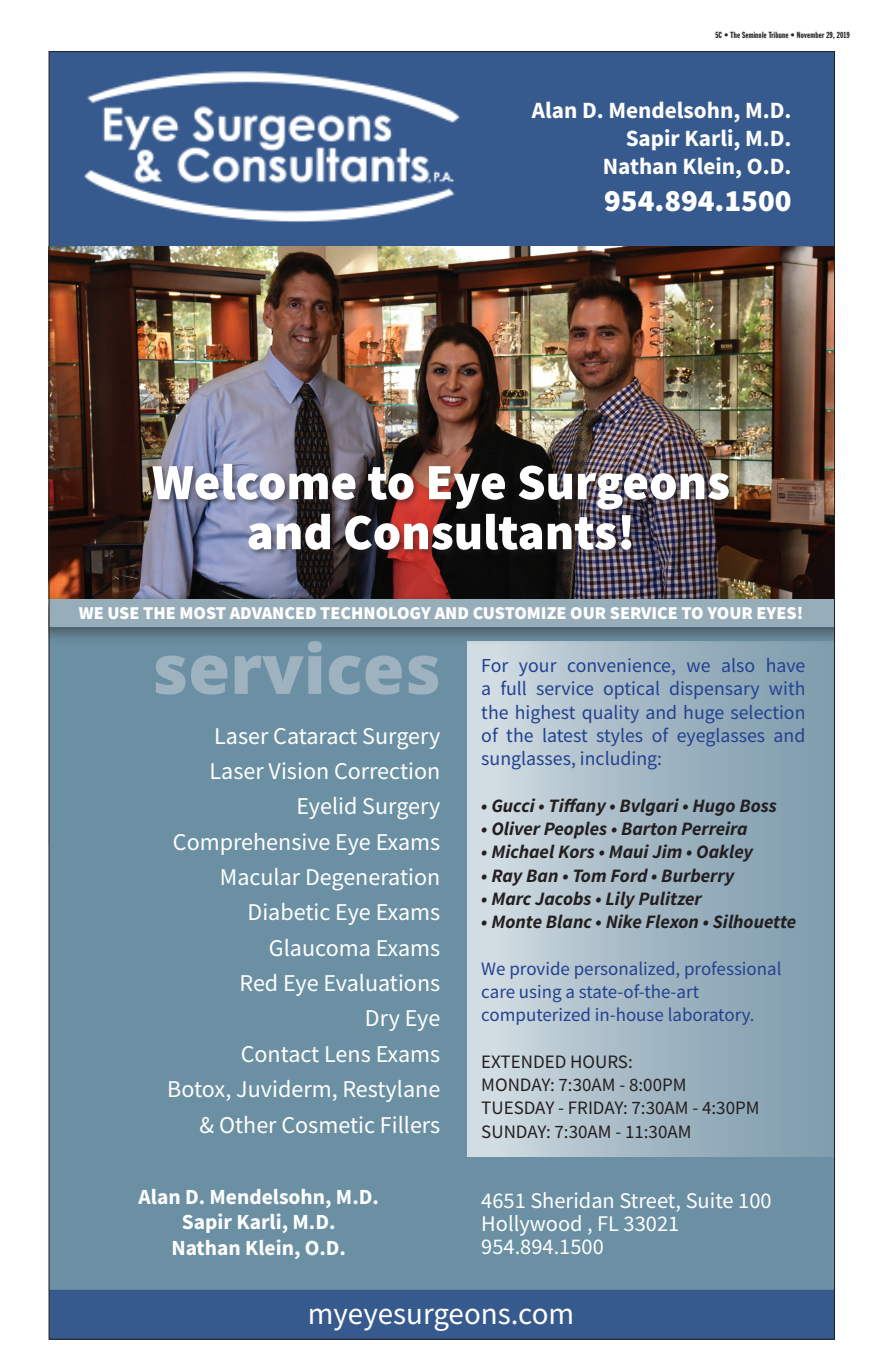
<style>
.page{position:relative;width:882px;height:1371px;background:#fff}
.page>*{position:absolute;margin:0;border:0;box-sizing:border-box;transform-origin:0 0}
.t1{font:800 68.08px "Open Sans";color:#9fb2c0}
.t2{font:900 50.75px/50px "Source Sans Pro";color:#fff;text-align:center}
.t3{font:31.06px "Source Sans Pro";color:#fff}
.t4{font:900 31.06px "Source Sans Pro";color:#fff}
.t5{font:24.06px/35.4px "Source Sans Pro";color:#fff;text-align:right}
.t6{font:700 23.28px/27.9px "Source Sans Pro";color:#fff;text-align:right}
.t7{font:22.4px/23.3px "Source Sans Pro";color:#fff}
.t8{font:700 21.53px/25.8px "Source Sans Pro";color:#fff;text-align:center}
.t9{font:19.86px/23.3px "Source Sans Pro";color:#234190;text-align:justify}
.t10{font:italic 700 18.99px "Source Sans Pro";color:#231f20}
.t11{font:18.99px/23.3px "Source Sans Pro";color:#234190}
.t12{font:18.99px/23.3px "Source Sans Pro";color:#231f20}
.t13{font:900 18.11px "Source Sans Pro";color:#fff}
.t14{font:8.75px "Franklin Gothic Std Extra Cond";letter-spacing:.02em;color:#231f20}
</style>
<div class="page">
<div style="left:49px;top:51px;width:786px;height:1288px;background:#375a8e"></div>
<img style="left:83px;top:71px;width:377px;height:152px">
<div style="left:51px;top:645px;width:782px;height:644px;background:#6b90a3"></div>
<div style="left:467px;top:641px;width:368px;height:515px;background:linear-gradient(to right,#d2dde2,#7897a9)"></div>
<img style="left:51px;top:247px;width:782px;height:344px">
<div style="left:150px;top:462px;width:586px;height:95px;background:#231f20;opacity:.5"></div>
<div style="left:49px;top:591px;width:786px;height:54px;background:#231f20;opacity:.5"></div>
<div style="left:49px;top:598px;width:786px;height:28px;background:#97adba"></div>
<p class="t14" style="left:715px;top:30px;width:136px">5C • The Seminole Tribune • November 29, 2019</p>
<p class="t6" style="left:532px;top:96px;width:261px">Alan D. Mendelsohn, M.D.<br>Sapir Karli, M.D.<br>Nathan Klein, O.D.</p>
<p class="t4" style="left:604px;top:179px;width:189px">954.894.1500</p>
<h2 class="t2" style="left:152px;top:456px;width:580px">Welcome to Eye Surgeons and Consultants!</h2>
<p class="t13" style="left:79px;top:600px;width:726px">WE USE THE MOST ADVANCED TECHNOLOGY AND CUSTOMIZE OUR SERVICE TO YOUR EYES!</p>
<h1 class="t1" style="left:152px;top:617px;width:291px">services</h1>
<p class="t5" style="left:167px;top:717px;width:275px">Laser Cataract Surgery<br>Laser Vision Correction<br>Eyelid Surgery<br>Comprehensive Eye Exams<br>Macular Degeneration<br>Diabetic Eye Exams<br>Glaucoma Exams<br>Red Eye Evaluations<br>Dry Eye<br>Contact Lens Exams<br>Botox, Juviderm, Restylane &amp; Other Cosmetic Fillers</p>
<p class="t8" style="left:139px;top:1182px;width:242px">Alan D. Mendelsohn, M.D.<br>Sapir Karli, M.D.<br>Nathan Klein, O.D.</p>
<p class="t9" style="left:481px;top:653px;width:326px">For your convenience, we also have a full service optical dispensary with the highest quality and huge selection of the latest styles of eyeglasses and sunglasses, including:</p>
<p class="t10" style="left:481px;top:792px;width:297px">• Gucci • Tiffany • Bvlgari • Hugo Boss</p>
<p class="t10" style="left:481px;top:816px;width:268px">• Oliver Peoples • Barton Perreira</p>
<p class="t10" style="left:481px;top:839px;width:273px">• Michael Kors • Maui Jim • Oakley</p>
<p class="t10" style="left:481px;top:862px;width:254px">• Ray Ban • Tom Ford • Burberry</p>
<p class="t10" style="left:481px;top:885px;width:222px">• Marc Jacobs • Lily Pulitzer</p>
<p class="t10" style="left:481px;top:909px;width:316px">• Monte Blanc • Nike Flexon • Silhouette</p>
<p class="t11" style="left:481px;top:956px;width:302px">We provide personalized, professional care using a state-of-the-art computerized in-house laboratory.</p>
<p class="t12" style="left:481px;top:1049px;width:280px">EXTENDED HOURS:<br>MONDAY: 7:30AM - 8:00PM<br>TUESDAY - FRIDAY: 7:30AM - 4:30PM<br>SUNDAY: 7:30AM - 11:30AM</p>
<p class="t7" style="left:481px;top:1188px;width:292px">4651 Sheridan Street, Suite 100<br>Hollywood , FL 33021<br>954.894.1500</p>
<p class="t3" style="left:308px;top:1294px;width:268px">myeyesurgeons.com</p>
</div>
